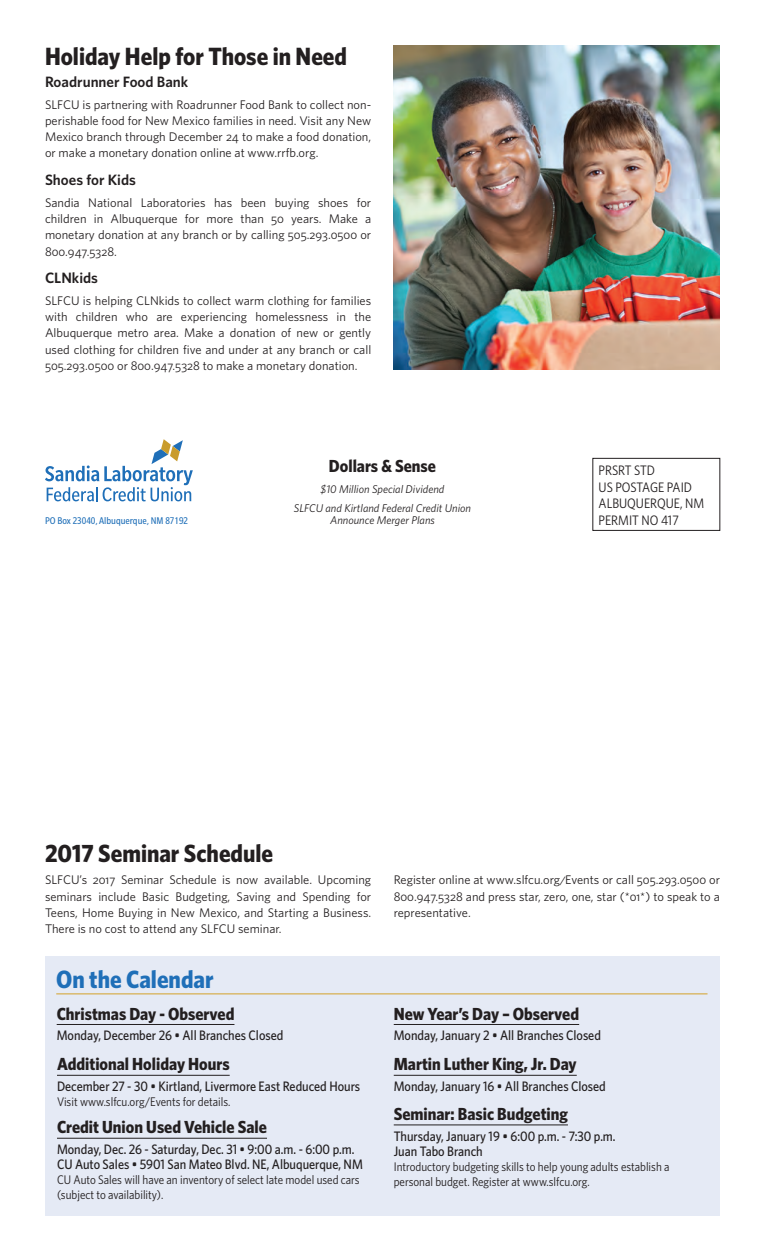
<style>
.page{position:relative;width:765px;height:1260px;background:#fff}
.page>*{position:absolute;margin:0;border:0;box-sizing:border-box;transform-origin:0 0}
.Header_Body_Copy{font:700 25px "Whitney Narrow";color:#231f20}
.Rates_Header{font:700 25px "Whitney Narrow";color:#1f6fb8}
.Calendar_Title{font:700 17.5px "Whitney Narrow";color:#231f20}
.Back_Page_Headline{font:700 17.5px "Whitney Narrow";color:#231f20}
.Section_Header{font:600 15px "Whitney";color:#231f20}
.Calendar_Subhead{font:500 13.75px/15px "Whitney Narrow";color:#231f20}
.t1{font:13.75px "Whitney Narrow";color:#231f20}
.Body_Copy{font:12.5px/16.2px "Whitney";color:#231f20;text-align:justify}
.Calendar_Description{font:12.5px/15px "Whitney Narrow";color:#231f20}
.Back_Page_Article_He{font:italic 11.25px/12.5px "Whitney";color:#231f20;text-align:center}
.t2{font:condensed 10.62px "Slate Std";color:#1f6fb8}
</style>
<div class="page">
<div style="left:593px;top:458px;width:127px;height:73px;border:1px solid #231f20"></div>
<svg style="left:45px;top:439px;width:148px;height:62px"></svg>
<img style="left:394px;top:45px;width:326px;height:325px">
<div style="left:45px;top:957px;width:675px;height:259px;background:#e5eaf5"></div>
<hr style="left:56px;top:994px;width:652px;height:1px;background:#d4a129">
<hr style="left:394px;top:1075px;width:183px;height:1px;background:#231f20">
<hr style="left:57px;top:1024px;width:177px;height:1px;background:#231f20">
<hr style="left:57px;top:1075px;width:173px;height:1px;background:#231f20">
<hr style="left:57px;top:1138px;width:210px;height:1px;background:#231f20">
<hr style="left:394px;top:1024px;width:185px;height:1px;background:#231f20">
<hr style="left:394px;top:1125px;width:174px;height:1px;background:#231f20">
<p class="Header_Body_Copy" style="left:45px;top:39px;width:304px">Holiday Help for Those in Need</p>
<p class="Section_Header" style="left:45px;top:72px;width:145px">Roadrunner Food Bank</p>
<p class="Body_Copy" style="left:45px;top:96px;width:328px">SLFCU is partnering with Roadrunner Food Bank to collect non&shy;perishable food for New Mexico families in need. Visit any New Mexico branch through December 24 to make a food donation, or make a monetary donation online at www.rrfb.org.</p>
<p class="Section_Header" style="left:45px;top:170px;width:92px">Shoes for Kids</p>
<p class="Body_Copy" style="left:45px;top:194px;width:328px">Sandia National Laboratories has been buying shoes for children in Albuquerque for more than 50 years. Make a monetary donation at any branch or by calling 505.293.0500 or 800.947.5328.</p>
<p class="Section_Header" style="left:45px;top:268px;width:55px">CLNkids</p>
<p class="Body_Copy" style="left:45px;top:292px;width:328px">SLFCU is helping CLNkids to collect warm clothing for families with children who are experiencing homelessness in the Albuquerque metro area. Make a donation of new or gently used clothing for children five and under at any branch or call 505.293.0500 or 800.947.5328 to make a monetary donation.</p>
<p class="t2" style="left:45px;top:515px;width:145px">PO Box 23040, Albuquerque, NM 87192</p>
<p class="Back_Page_Headline" style="left:329px;top:454px;width:109px">Dollars &amp; Sense</p>
<p class="Back_Page_Article_He" style="left:321px;top:483px;width:125px">$10 Million Special Dividend</p>
<p class="Back_Page_Article_He" style="left:294px;top:501px;width:179px">SLFCU and Kirtland Federal Credit Union<br>Announce Merger Plans</p>
<p class="t1" style="left:599px;top:462px;width:58px">PRSRT STD</p>
<p class="t1" style="left:599px;top:478px;width:95px">US POSTAGE PAID</p>
<p class="t1" style="left:599px;top:495px;width:107px">ALBUQUERQUE, NM</p>
<p class="t1" style="left:599px;top:511px;width:82px">PERMIT NO 417</p>
<p class="Header_Body_Copy" style="left:45px;top:837px;width:230px">2017 Seminar Schedule</p>
<p class="Body_Copy" style="left:45px;top:871px;width:328px">SLFCU’s 2017 Seminar Schedule is now available. Upcoming seminars include Basic Budgeting, Saving and Spending for Teens, Home Buying in New Mexico, and Starting a Business.<br>There is no cost to attend any SLFCU seminar.</p>
<p class="Body_Copy" style="left:394px;top:871px;width:328px">Register online at www.slfcu.org/Events or call 505.293.0500 or 800.947.5328 and press star, zero, one, star (*01*) to speak to a representative.</p>
<p class="Rates_Header" style="left:56px;top:962px;width:159px">On the Calendar</p>
<p class="Calendar_Title" style="left:57px;top:1002px;width:179px">Christmas Day - Observed</p>
<p class="Calendar_Subhead" style="left:57px;top:1028px;width:228px">Monday, December 26 • All Branches Closed</p>
<p class="Calendar_Title" style="left:57px;top:1053px;width:174px">Additional Holiday Hours</p>
<p class="Calendar_Subhead" style="left:57px;top:1078px;width:305px">December 27 - 30 • Kirtland, Livermore East Reduced Hours</p>
<p class="Calendar_Description" style="left:57px;top:1094px;width:175px">Visit www.slfcu.org/Events for details.</p>
<p class="Calendar_Title" style="left:57px;top:1116px;width:212px">Credit Union Used Vehicle Sale</p>
<p class="Calendar_Subhead" style="left:57px;top:1141px;width:307px">Monday, Dec. 26 - Saturday, Dec. 31 • 9:00 a.m. - 6:00 p.m.<br>CU Auto Sales • 5901 San Mateo Blvd. NE, Albuquerque, NM</p>
<p class="Calendar_Description" style="left:57px;top:1172px;width:304px">CU Auto Sales will have an inventory of select late model used cars (subject to availability).</p>
<p class="Calendar_Title" style="left:394px;top:1002px;width:187px">New Year’s Day – Observed</p>
<p class="Calendar_Subhead" style="left:394px;top:1028px;width:209px">Monday, January 2 • All Branches Closed</p>
<p class="Calendar_Title" style="left:394px;top:1053px;width:185px">Martin Luther King, Jr. Day</p>
<p class="Calendar_Subhead" style="left:394px;top:1078px;width:214px">Monday, January 16 • All Branches Closed</p>
<p class="Calendar_Title" style="left:394px;top:1102px;width:176px">Seminar: Basic Budgeting</p>
<p class="Calendar_Subhead" style="left:394px;top:1128px;width:223px">Thursday, January 19 • 6:00 p.m. - 7:30 p.m.</p>
<p class="Calendar_Subhead" style="left:394px;top:1143px;width:91px">Juan Tabo Branch</p>
<p class="Calendar_Description" style="left:394px;top:1158px;width:277px">Introductory budgeting skills to help young adults establish a personal budget. Register at www.slfcu.org.</p>
</div>
